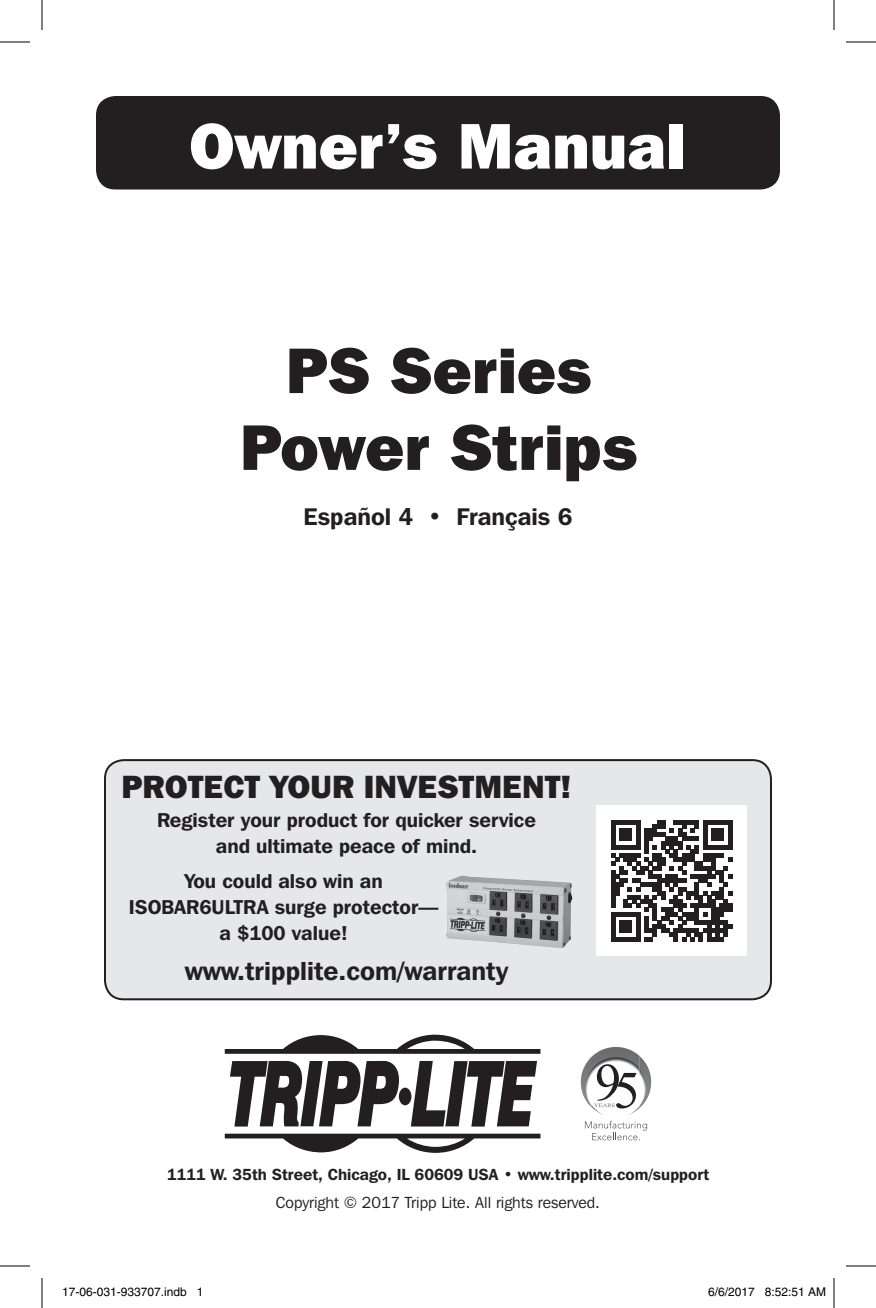
<style>
.page{position:relative;width:876px;height:1308px;background:#fff}
.page>*{position:absolute;margin:0;border:0;box-sizing:border-box;transform-origin:0 0}
.t1{font:800 64px/76.8px "Franklin Gothic IT Cby BT";color:#231f20;text-align:center}
.t2{font:800 64px "Franklin Gothic IT Cby BT";color:#fff}
.t3{font:800 32px "Franklin Gothic IT Cby BT";color:#231f20}
.t4{font:600 26px "Franklin Gothic IT Cby BT";color:#231f20}
.t5{font:600 24px "Franklin Gothic IT Cby BT";color:#231f20}
.t6{font:600 20px/26px "Franklin Gothic IT Cby BT";color:#231f20;text-align:center}
.t7{font:600 16px "Franklin Gothic IT Cby BT";color:#231f20}
.t8{font:16px "Franklin Gothic IT Cby BT";color:#231f20}
.t9{font:12px "Helvetica";color:#000}
</style>
<div class="page">
<div style="left:105px;top:760px;width:666px;height:239px;background:#e6e7e9;border-radius:19px"></div>
<div style="left:104px;top:759px;width:668px;height:241px;border:2px solid #231f20;border-radius:19px"></div>
<img style="left:446px;top:876px;width:44px;height:66px">
<div style="left:596px;top:805px;width:151px;height:151px;background:#fff"></div>
<svg style="left:611px;top:820px;width:121px;height:121px"></svg>
<div style="left:96px;top:96px;width:684px;height:94px;background:#231f20;border-radius:19px"></div>
<div style="left:399px;top:1088px;width:12px;height:17px;background:#231f20;border-radius:50%"></div>
<svg style="left:230px;top:1061px;width:170px;height:66px"></svg>
<svg style="left:411px;top:1061px;width:126px;height:66px"></svg>
<svg style="left:225px;top:1035px;width:315px;height:19px"></svg>
<svg style="left:225px;top:1134px;width:315px;height:19px"></svg>
<img style="left:585px;top:1047px;width:29px;height:19px">
<img style="left:639px;top:1062px;width:12px;height:46px">
<img style="left:590px;top:1106px;width:43px;height:9px">
<svg style="left:585px;top:1121px;width:62px;height:19px"></svg>
<svg style="left:597px;top:1064px;width:40px;height:44px"></svg>
<hr style="left:0;top:42px;width:30px;height:1px;background:#000">
<hr style="left:846px;top:42px;width:30px;height:1px;background:#000">
<hr style="left:0;top:1266px;width:30px;height:1px;background:#000">
<hr style="left:846px;top:1266px;width:30px;height:1px;background:#000">
<hr style="left:42px;top:0;width:1px;height:30px;background:#000">
<hr style="left:42px;top:1278px;width:1px;height:30px;background:#000">
<hr style="left:834px;top:0;width:1px;height:30px;background:#000">
<hr style="left:834px;top:1278px;width:1px;height:30px;background:#000">
<p class="t2" style="left:189px;top:105px;width:497px">Owner’s Manual</p>
<p class="t1" style="left:240px;top:331px;width:400px">PS Series<br>Power Strips</p>
<p class="t5" style="left:304px;top:502px;width:270px">Español 4 • Français 6</p>
<p class="t3" style="left:122px;top:766px;width:452px">PROTECT YOUR INVESTMENT!</p>
<p class="t6" style="left:157px;top:807px;width:380px">Register your product for quicker service and ultimate peace of mind.</p>
<p class="t6" style="left:129px;top:868px;width:311px">You could also win an<br>ISOBAR6ULTRA surge protector— a $100 value!</p>
<p class="t4" style="left:185px;top:955px;width:325px">www.tripplite.com/warranty</p>
<p class="t7" style="left:167px;top:1164px;width:544px">1111 W. 35th Street, Chicago, IL 60609 USA • www.tripplite.com/support</p>
<p class="t8" style="left:276px;top:1193px;width:326px">Copyright © 2017 Tripp Lite. All rights reserved.</p>
<p class="t9" style="left:62px;top:1285px;width:143px">17-06-031-933707.indb 1</p>
<p class="t9" style="left:708px;top:1285px;width:120px">6/6/2017 8:52:51 AM</p>
</div>
